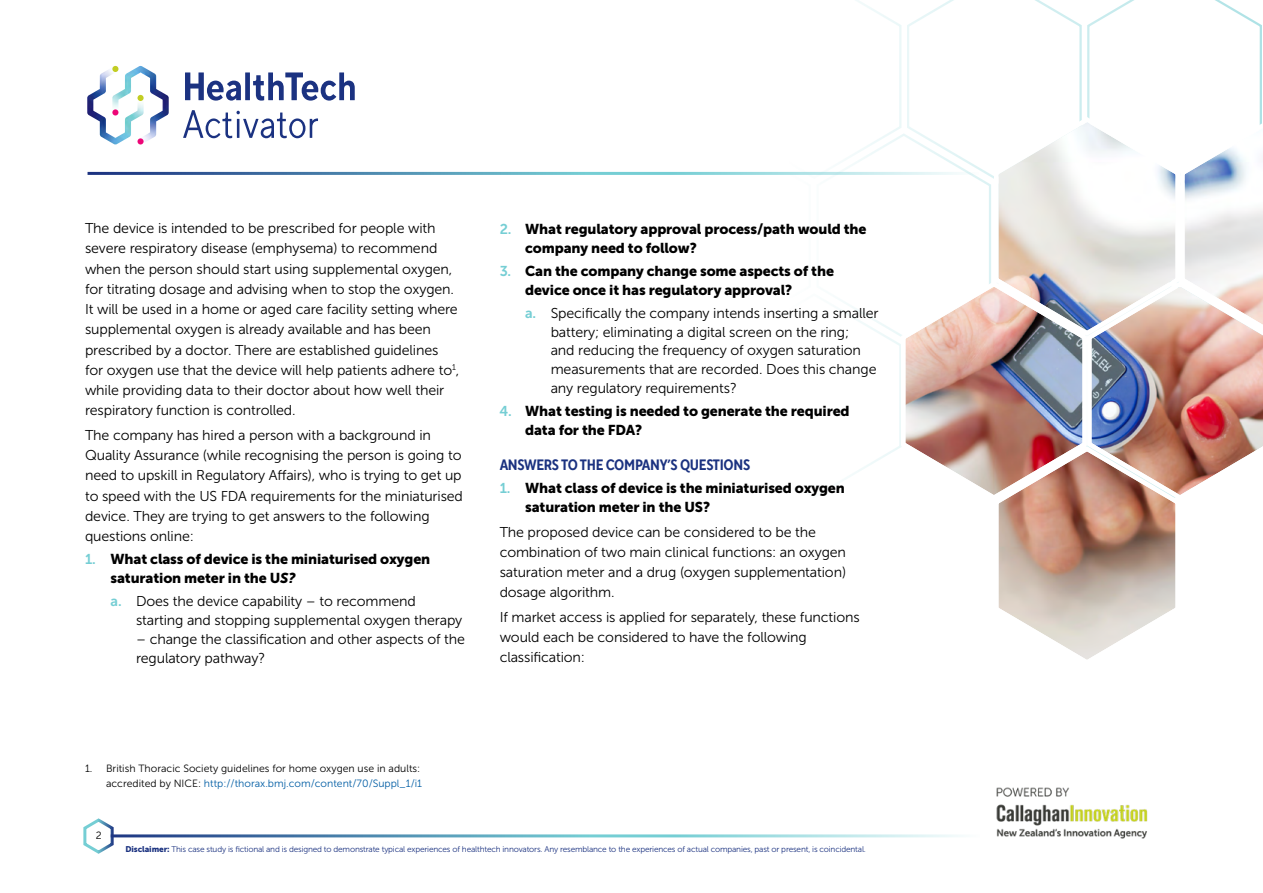
<style>
.page{position:relative;width:1263px;height:893px;background:#fff}
.page>*{position:absolute;margin:0;border:0;box-sizing:border-box;transform-origin:0 0}
.t1{font:700 15px "TT Norms Std Cond";letter-spacing:-.02em;color:#1b3280}
.t2{font:14.25px/20.2px "Museo Sans 300";letter-spacing:-.01em;color:#000}
.t3{font:14.25px/18.8px "Museo Sans 900";letter-spacing:-.01em;color:#000}
.t4{font:10.5px/15px "Museo Sans 300";color:#000;text-align:right}
.t5{font:8.25px "Museo Sans 300";letter-spacing:-.02em;color:#1b3280}
.s1{font-family:"Museo Sans 700";color:#75ced4}
.s2{font-style:italic}
.s3{color:#005da4}
.s4{font-family:"Museo Sans 900"}
</style>
<div class="page">
<svg style="left:634px;top:0;width:628px;height:479px"></svg>
<img style="left:897px;top:113px;width:366px;height:547px">
<svg style="left:83px;top:818px;width:33px;height:36px"></svg>
<hr style="left:88px;top:172px;width:891px;height:3px;background:#fff">
<hr style="left:111px;top:834px;width:869px;height:3px;background:#fff">
<img style="left:996px;top:787px;width:152px;height:52px">
<img style="left:144px;top:67px;width:25px;height:75px">
<img style="left:87px;top:66px;width:57px;height:79px">
<svg style="left:112px;top:66px;width:6px;height:6px"></svg>
<div style="left:137px;top:95px;width:7px;height:6px;background:#c2cd23;border-radius:50%"></div>
<svg style="left:185px;top:72px;width:56px;height:29px"></svg>
<div style="left:245px;top:72px;width:5px;height:28px;background:#1b3281"></div>
<svg style="left:253px;top:72px;width:102px;height:29px"></svg>
<svg style="left:183px;top:110px;width:135px;height:28px"></svg>
<p class="t2" style="left:85px;top:218px;width:376px">The device is intended to be prescribed for people with severe respiratory disease (emphysema) to recommend when the person should start using supplemental oxygen, for titrating dosage and advising when to stop the oxygen.<br>It will be used in a home or aged care facility setting where supplemental oxygen is already available and has been prescribed by a doctor. There are established guidelines for oxygen use that the device will help patients adhere to<sup>1</sup>, while providing data to their doctor about how well their respiratory function is controlled.</p>
<p class="t2" style="left:85px;top:425px;width:379px">The company has hired a person with a background in Quality Assurance (while recognising the person is going to need to upskill in Regulatory Affairs), who is trying to get up to speed with the US FDA requirements for the miniaturised device. They are trying to get answers to the following questions online:</p>
<p class="t3" style="left:111px;top:550px;width:321px;text-indent:-26px"><span class="s1">1.</span> What class of device is the miniaturised oxygen saturation meter in the U<span class="s2">S?</span></p>
<p class="t2" style="left:136px;top:592px;width:328px;line-height:18.8px;text-indent:-26px"><span class="s1">a.</span> Does the device capability – to recommend starting and stopping supplemental oxygen therapy</p>
<p class="t2" style="left:136px;top:630px;width:330px;line-height:18.8px">– change the classification and other aspects of the regulatory pathway?</p>
<p class="t3" style="left:525px;top:219px;width:343px;text-indent:-26px"><span class="s1">2.</span> What regulatory approval process/path would the company need to follow?</p>
<p class="t3" style="left:525px;top:262px;width:310px;text-indent:-26px"><span class="s1">3.</span> Can the company change some aspects of the device once it has regulatory approval?</p>
<p class="t2" style="left:551px;top:304px;width:329px;line-height:18.8px;text-indent:-26px"><span class="s1">a.</span> Specifically the company intends inserting a smaller battery; eliminating a digital screen on the ring;<br>and reducing the frequency of oxygen saturation measurements that are recorded. Does this change any regulatory requirements?</p>
<p class="t3" style="left:525px;top:402px;width:326px;text-indent:-26px"><span class="s1">4.</span> What testing is needed to generate the required data for the FDA?</p>
<p class="t1" style="left:500px;top:456px;width:252px">ANSWERS TO THE COMPANY’S QUESTIONS</p>
<p class="t3" style="left:525px;top:479px;width:321px;text-indent:-26px"><span class="s1">1.</span> What class of device is the miniaturised oxygen saturation meter in the US?</p>
<p class="t2" style="left:500px;top:522px;width:348px">The proposed device can be considered to be the combination of two main clinical functions: an oxygen saturation meter and a drug (oxygen supplementation) dosage algorithm.</p>
<p class="t2" style="left:500px;top:607px;width:362px">If market access is applied for separately, these functions would each be considered to have the following classification:</p>
<p class="t4" style="left:85px;top:761px;width:339px">1. British Thoracic Society guidelines for home oxygen use in adults: accredited by NICE: <span class="s3">http://thorax.bmj.com/content/70/Suppl_1/i1</span></p>
<p class="t4" style="left:96px;top:828px;width:7px">2</p>
<p class="t5" style="left:125px;top:845px;width:742px"><span class="s4">Disclaimer:</span> This case study is fictional and is designed to demonstrate typical experiences of healthtech innovators. Any resemblance to the experiences of actual companies, past or present, is coincidental.</p>
</div>
